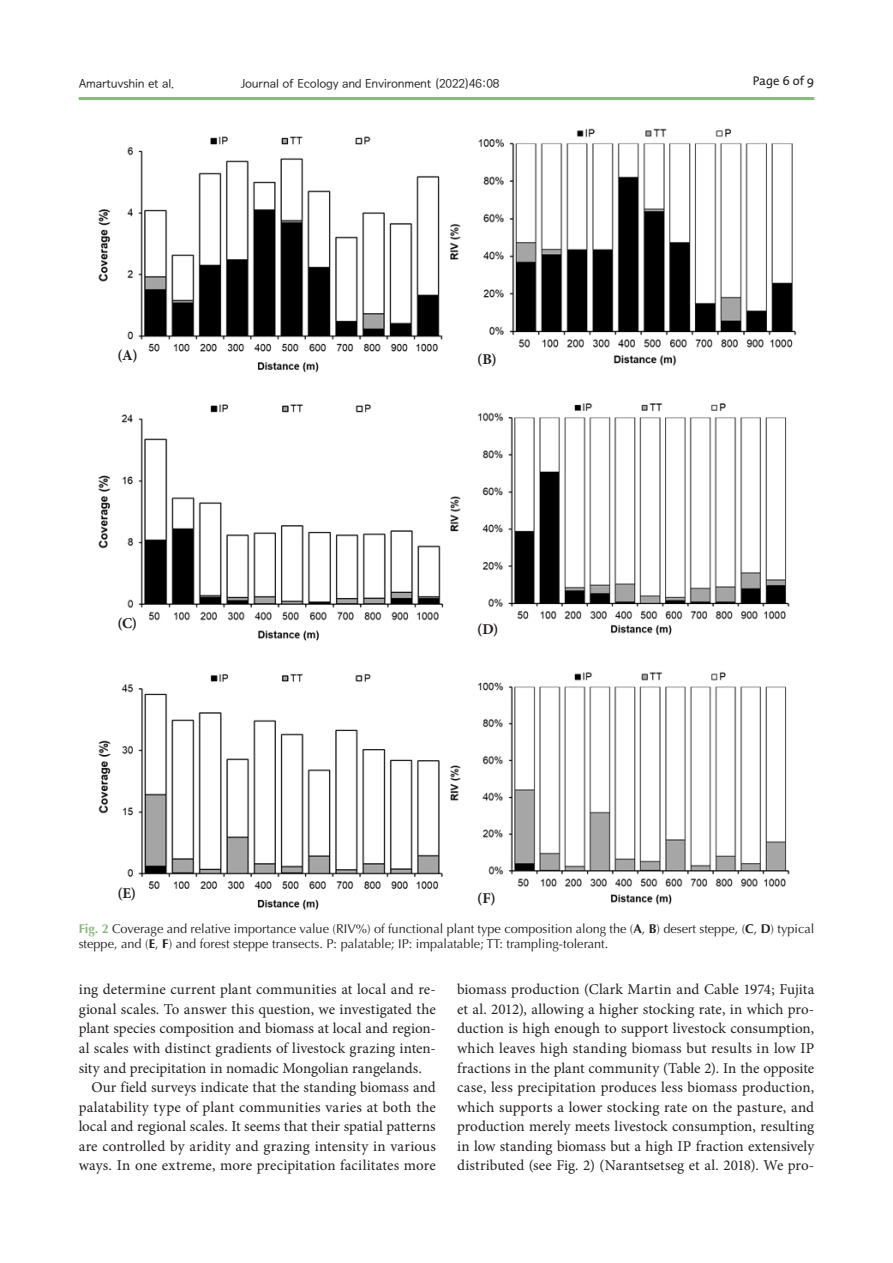
<style>
.page{position:relative;width:893px;height:1263px;background:#fff}
.page>*{position:absolute;margin:0;border:0;box-sizing:border-box;transform-origin:0 0}
.t1{font:15px/19.5px "Minion Pro";letter-spacing:.005em;color:#231f20;text-align:justify}
.t2{font:700 15px "Minion Pro";color:#231f20}
.t3{font:12.75px/15px "Optima LT Std";color:#231f20}
.t4{font:12.75px "The Mix";color:#231f20}
.t5{font:12px "Seoul Namsan M";letter-spacing:-.02em;color:#231f20}
.s1{font-weight:700;color:#87bb7b}
.s2{font-weight:700}
</style>
<div class="page">
<hr style="left:79px;top:97px;width:735px;height:3px;background:#87bb7b">
<img style="left:98px;top:128px;width:699px;height:782px">
<div style="left:117px;top:349px;width:21px;height:14px;background:#fff"></div>
<div style="left:477px;top:353px;width:21px;height:15px;background:#fff"></div>
<div style="left:117px;top:617px;width:21px;height:14px;background:#fff"></div>
<div style="left:117px;top:887px;width:21px;height:14px;background:#fff"></div>
<div style="left:477px;top:892px;width:20px;height:14px;background:#fff"></div>
<div style="left:477px;top:623px;width:22px;height:16px;background:#fff"></div>
<p class="t5" style="left:79px;top:77px;width:97px">Amartuvshin et al.</p>
<p class="t5" style="left:241px;top:77px;width:260px">Journal of Ecology and Environment (2022)46:08</p>
<p class="t4" style="left:753px;top:70px;width:63px">Page 6 of 9</p>
<p class="t2" style="left:117px;top:344px;width:22px">(A)</p>
<p class="t2" style="left:477px;top:349px;width:21px">(B)</p>
<p class="t2" style="left:117px;top:613px;width:21px">(C)</p>
<p class="t2" style="left:477px;top:619px;width:23px">(D)</p>
<p class="t2" style="left:117px;top:883px;width:20px">(E)</p>
<p class="t2" style="left:477px;top:887px;width:20px">(F)</p>
<p class="t3" style="left:79px;top:921px;width:737px"><span class="s1">Fig. 2</span> Coverage and relative importance value (RIV%) of functional plant type composition along the (<span class="s2">A</span>, <span class="s2">B</span>) desert steppe, (<span class="s2">C</span>, <span class="s2">D</span>) typical steppe, and (<span class="s2">E</span>, <span class="s2">F</span>) and forest steppe transects. P: palatable; IP: impalatable; TT: trampling-tolerant.</p>
<p class="t1" style="left:79px;top:980px;width:359px">ing determine current plant communities at local and re-</p>
<p class="t1" style="left:79px;top:999px;width:359px">gional scales. To answer this question, we investigated the</p>
<p class="t1" style="left:79px;top:1019px;width:359px">plant species composition and biomass at local and region-</p>
<p class="t1" style="left:79px;top:1038px;width:359px">al scales with distinct gradients of livestock grazing inten-</p>
<p class="t1" style="left:79px;top:1058px;width:345px">sity and precipitation in nomadic Mongolian rangelands.</p>
<p class="t1" style="left:91px;top:1077px;width:346px">Our field surveys indicate that the standing biomass and</p>
<p class="t1" style="left:79px;top:1097px;width:359px">palatability type of plant communities varies at both the</p>
<p class="t1" style="left:79px;top:1116px;width:359px">local and regional scales. It seems that their spatial patterns</p>
<p class="t1" style="left:79px;top:1136px;width:359px">are controlled by aridity and grazing intensity in various</p>
<p class="t1" style="left:79px;top:1155px;width:359px">ways. In one extreme, more precipitation facilitates more</p>
<p class="t1" style="left:457px;top:980px;width:359px">biomass production (Clark Martin and Cable 1974; Fujita et al. 2012), allowing a higher stocking rate, in which pro&shy;duction is high enough to support livestock consumption, which leaves high standing biomass but results in low IP fractions in the plant community (Table 2). In the opposite case, less precipitation produces less biomass production, which supports a lower stocking rate on the pasture, and production merely meets livestock consumption, resulting in low standing biomass but a high IP fraction extensively distributed (see Fig. 2) (Narantsetseg et al. 2018). We pro-</p>
</div>
